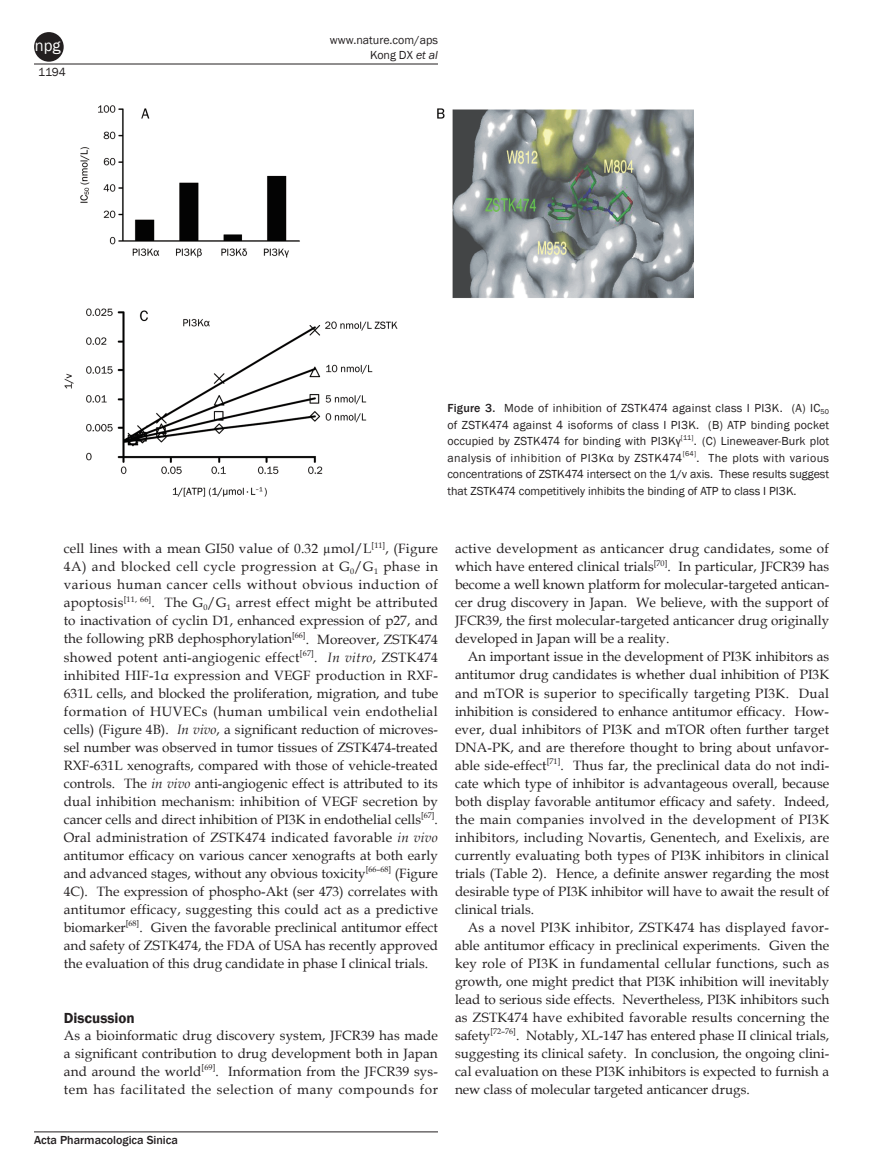
<style>
.page{position:relative;width:893px;height:1170px;background:#fff}
.page>*{position:absolute;margin:0;border:0;box-sizing:border-box;transform-origin:0 0}
.t1{font:16.5px "Franklin Gothic";color:#fff}
.t2{font:600 15px "Franklin Gothic";color:#231f20}
.t3{font:13.5px/18px "Book Antiqua";color:#231f20;text-align:justify}
.t4{font:12px/16.5px "Franklin Gothic";color:#231f20;text-align:right}
.t5{font:500 12px "Franklin Gothic";color:#231f20}
.s1{font-style:italic}
.s2{font-weight:500}
</style>
<div class="page">
<hr style="left:34px;top:64px;width:404px;height:1px;background:#231f20">
<hr style="left:34px;top:1131px;width:404px;height:1px;background:#231f20">
<div style="left:34px;top:32px;width:30px;height:30px;background:#231f20;border-radius:50%"></div>
<img style="left:64px;top:105px;width:629px;height:392px">
<p class="t1" style="left:35px;top:35px;width:27px">npg</p>
<p class="t4" style="left:38px;top:64px;width:29px">1194</p>
<p class="t4" style="left:330px;top:32px;width:110px;line-height:15px">www.nature.com/aps<br>Kong DX <span class="s1">et al</span></p>
<p class="t4" style="left:447px;top:400px;width:383px;text-align:justify"><span class="s2">Figure 3.</span> Mode of inhibition of ZSTK474 against class I PI3K. (A) IC<sub>50 </sub>of ZSTK474 against 4 isoforms of class I PI3K. (B) ATP binding pocket occupied by ZSTK474 for binding with PI3Kγ<sup>[11]</sup>. (C) Lineweaver-Burk plot analysis of inhibition of PI3Kα by ZSTK474<sup>[64]</sup>. The plots with various concentrations of ZSTK474 intersect on the 1/v axis. These results suggest that ZSTK474 competitively inhibits the binding of ATP to class I PI3K.</p>
<p class="t3" style="left:64px;top:539px;width:376px">cell lines with a mean GI50 value of 0.32 µmol/L<sup>[11]</sup>, (Figure 4A) and blocked cell cycle progression at G<sub>0</sub>/G<sub>1</sub> phase in various human cancer cells without obvious induction of apoptosis<sup>[11,</sup> <sup>66]</sup>. The G<sub>0</sub>/G<sub>1</sub> arrest effect might be attributed to inactivation of cyclin D1, enhanced expression of p27, and the following pRB dephosphorylation<sup>[66]</sup>. Moreover, ZSTK474 showed potent anti-angiogenic effect<sup>[67]</sup>. <span class="s1">In vitro</span>, ZSTK474 inhibited HIF-1α expression and VEGF production in RXF-631L cells, and blocked the proliferation, migration, and tube formation of HUVECs (human umbilical vein endothelial cells) (Figure 4B). <span class="s1">In vivo</span>, a significant reduction of microves&shy;sel number was observed in tumor tissues of ZSTK474-treated RXF-631L xenografts, compared with those of vehicle-treated controls. The <span class="s1">in vivo</span> anti-angiogenic effect is attributed to its dual inhibition mechanism: inhibition of VEGF secretion by cancer cells and direct inhibition of PI3K in endothelial cells<sup>[67]</sup>.<br>Oral administration of ZSTK474 indicated favorable <span class="s1">in vivo </span>antitumor efficacy on various cancer xenografts at both early and advanced stages, without any obvious toxicity<sup>[66–68]</sup> (Figure 4C). The expression of phospho-Akt (ser 473) correlates with antitumor efficacy, suggesting this could act as a predictive biomarker<sup>[68]</sup>. Given the favorable preclinical antitumor effect and safety of ZSTK474, the FDA of USA has recently approved the evaluation of this drug candidate in phase I clinical trials.</p>
<p class="t2" style="left:64px;top:1008px;width:73px">Discussion</p>
<p class="t3" style="left:64px;top:1025px;width:376px">As a bioinformatic drug discovery system, JFCR39 has made a significant contribution to drug development both in Japan and around the world<sup>[69]</sup>. Information from the JFCR39 sys&shy;tem has facilitated the selection of many compounds for</p>
<p class="t5" style="left:34px;top:1132px;width:145px">Acta Pharmacologica Sinica</p>
<p class="t3" style="left:455px;top:539px;width:376px">active development as anticancer drug candidates, some of which have entered clinical trials<sup>[70]</sup>. In particular, JFCR39 has become a well known platform for molecular-targeted antican&shy;cer drug discovery in Japan. We believe, with the support of JFCR39, the first molecular-targeted anticancer drug originally developed in Japan will be a reality.</p>
<p class="t3" style="left:455px;top:647px;width:376px;text-indent:13px">An important issue in the development of PI3K inhibitors as antitumor drug candidates is whether dual inhibition of PI3K and mTOR is superior to specifically targeting PI3K. Dual inhibition is considered to enhance antitumor efficacy. How&shy;ever, dual inhibitors of PI3K and mTOR often further target DNA-PK, and are therefore thought to bring about unfavor&shy;able side-effect<sup>[71]</sup>. Thus far, the preclinical data do not indi&shy;cate which type of inhibitor is advantageous overall, because both display favorable antitumor efficacy and safety. Indeed, the main companies involved in the development of PI3K inhibitors, including Novartis, Genentech, and Exelixis, are currently evaluating both types of PI3K inhibitors in clinical trials (Table 2). Hence, a definite answer regarding the most desirable type of PI3K inhibitor will have to await the result of clinical trials.</p>
<p class="t3" style="left:455px;top:917px;width:376px;text-indent:13px">As a novel PI3K inhibitor, ZSTK474 has displayed favor&shy;able antitumor efficacy in preclinical experiments. Given the key role of PI3K in fundamental cellular functions, such as growth, one might predict that PI3K inhibition will inevitably lead to serious side effects. Nevertheless, PI3K inhibitors such as ZSTK474 have exhibited favorable results concerning the safety<sup>[72–76]</sup>. Notably, XL-147 has entered phase II clinical trials, suggesting its clinical safety. In conclusion, the ongoing clini&shy;cal evaluation on these PI3K inhibitors is expected to furnish a new class of molecular targeted anticancer drugs.</p>
</div>
